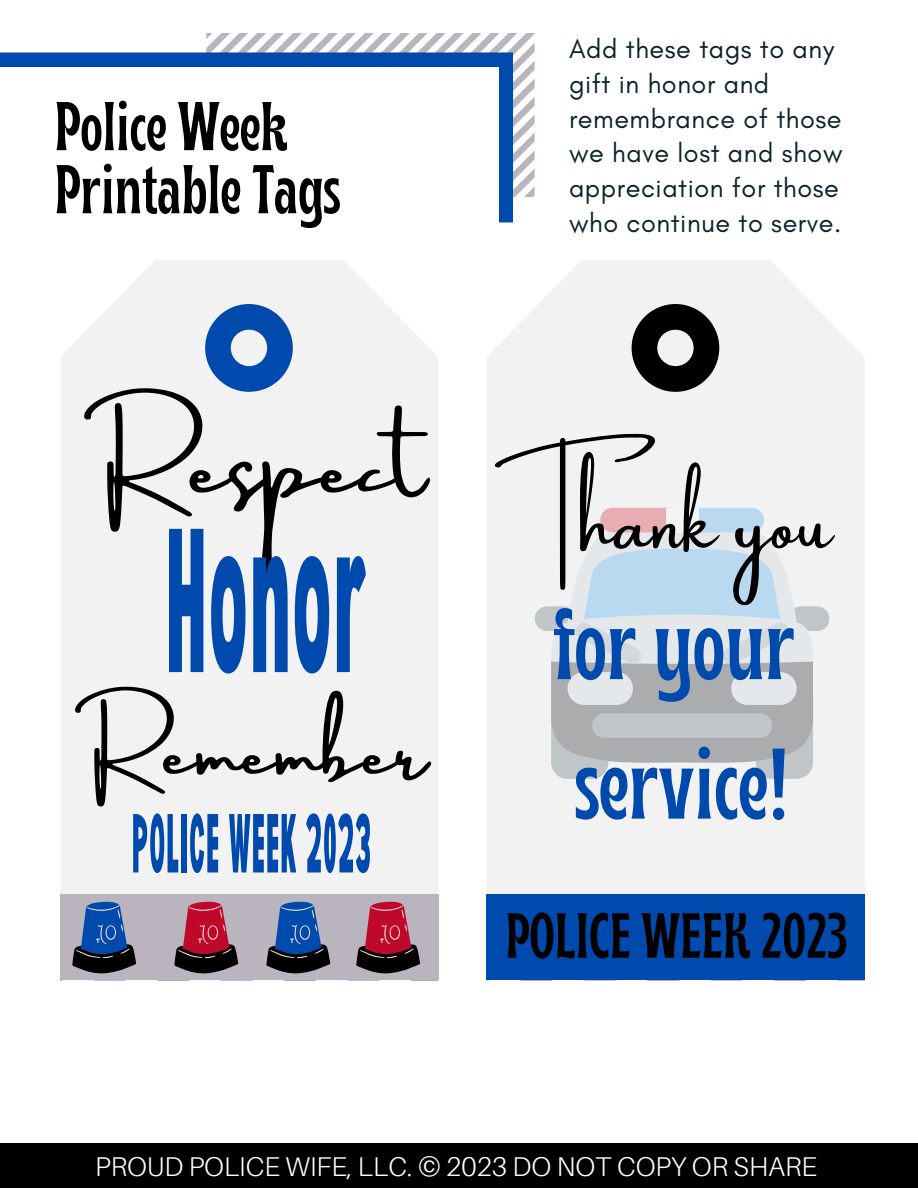
<style>
.page{position:relative;width:918px;height:1188px;background:#fff}
.page>*{position:absolute;margin:0;border:0;box-sizing:border-box;transform-origin:0 0}
.t1{font:900 ultra-condensed 200.55px "Bernoru";color:#004aad}
.t2{font:700 condensed 100.05px "Brice";color:#004aad}
.t3{font:87px "Amsterdam Three";color:#000}
.t4{font:900 ultra-condensed 81.75px "Bernoru";color:#004aad}
.t5{font:72.6px "Amsterdam Three";color:#000}
.t6{font:71.85px "Amsterdam One";color:#000}
.t7{font:700 condensed 68.85px/63.2px "Brice";color:#000}
.t8{font:700 condensed 63.6px "Brice";color:#000}
.t9{font:300 27.15px "Aileron";color:#fff}
.t10{font:27px/34.7px "Glacial Indifference";letter-spacing:.02em;color:#08232a}
</style>
<div class="page">
<div style="left:0;top:1143px;width:918px;height:45px;background:#000"></div>
<svg style="left:206px;top:34px;width:329px;height:163px"></svg>
<div style="left:0;top:53px;width:513px;height:169px;background:#004aad"></div>
<div style="left:0;top:67px;width:499px;height:170px;background:#fff"></div>
<div style="left:61px;top:260px;width:377px;height:634px;background:#f2f2f2"></div>
<svg style="left:205px;top:304px;width:88px;height:88px"></svg>
<div style="left:487px;top:260px;width:377px;height:634px;background:#f2f2f2"></div>
<svg style="left:632px;top:304px;width:87px;height:88px"></svg>
<div style="left:60px;top:894px;width:378px;height:86px;background:#b9b4be"></div>
<div style="left:486px;top:894px;width:379px;height:86px;background:#004aad"></div>
<svg style="left:535px;top:606px;width:294px;height:173px;fill:#f2f2f2"></svg>
<svg style="left:551px;top:524px;width:262px;height:25px;fill:#e4e8ea"></svg>
<svg style="left:551px;top:549px;width:262px;height:216px;background:#c6cfd5"></svg>
<div style="left:600px;top:508px;width:82px;height:24px;background:#eaacb3;border-radius:12px"></div>
<div style="left:682px;top:508px;width:82px;height:24px;background:#b9d9f0;border-radius:12px"></div>
<div style="left:666px;top:508px;width:32px;height:24px;background:#f5f8fa"></div>
<svg style="left:72px;top:901px;width:65px;height:73px"></svg>
<svg style="left:174px;top:901px;width:157px;height:73px"></svg>
<svg style="left:356px;top:901px;width:65px;height:73px"></svg>
<p class="t7" style="left:54px;top:101px;width:287px">Police Week<br>Printable Tags</p>
<p class="t3" style="left:104px;top:418px;width:322px">Respect</p>
<p class="t1" style="left:165px;top:486px;width:204px">Honor</p>
<p class="t5" style="left:92px;top:712px;width:336px">Remember</p>
<p class="t4" style="left:131px;top:797px;width:241px">POLICEWEEK2023</p>
<p class="t10" style="left:569px;top:32px;width:275px">Add these tags to any gift in honor and remembrance of those we have lost and show appreciation for those who continue to serve.</p>
<p class="t6" style="left:494px;top:486px;width:340px">Thank you</p>
<p class="t2" style="left:553px;top:604px;width:243px">for your</p>
<p class="t2" style="left:575px;top:744px;width:216px">service!</p>
<p class="t8" style="left:505px;top:910px;width:344px">POLICE WEEK 2023</p>
<p class="t9" style="left:95px;top:1150px;width:723px">PROUD POLICE WIFE, LLC. © 2023 DO NOT COPY OR SHARE</p>
</div>
